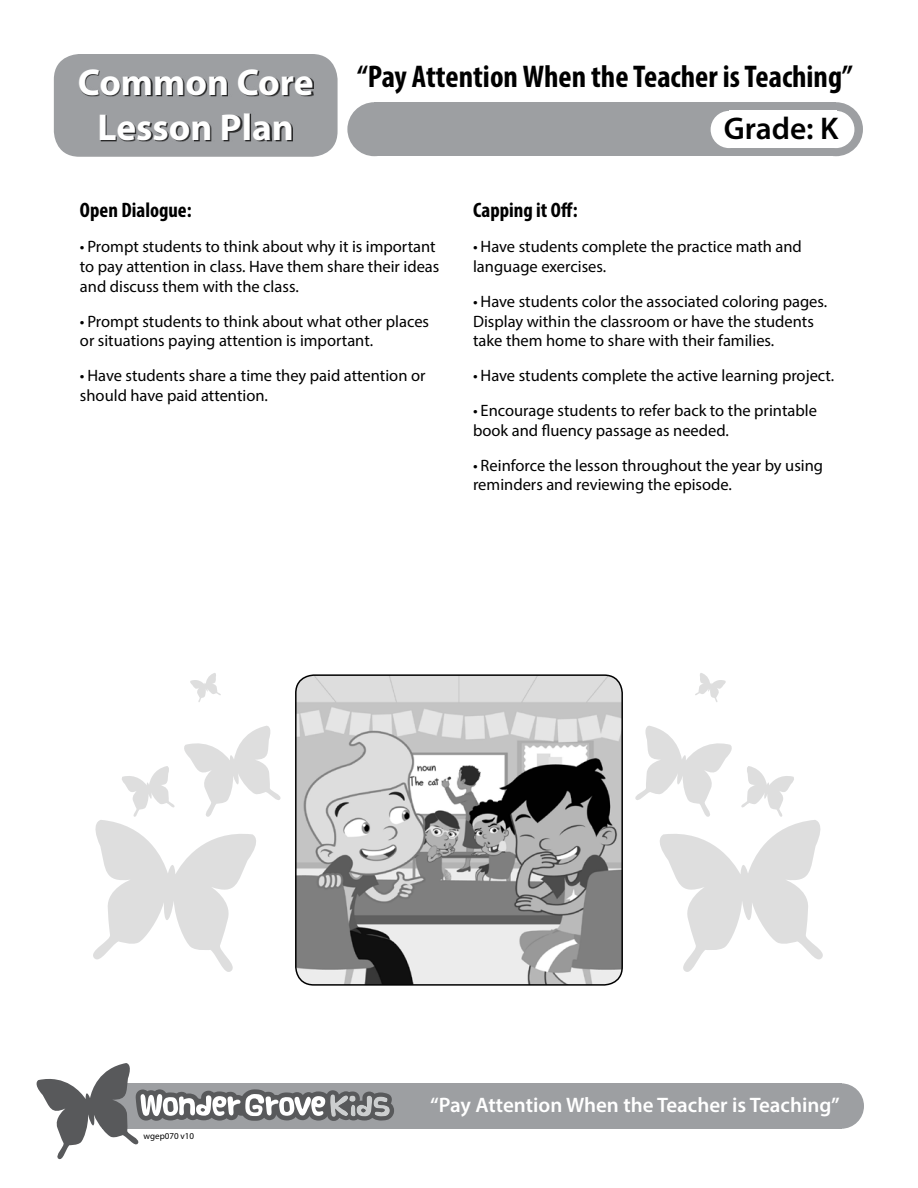
<style>
.page{position:relative;width:918px;height:1188px;background:#fff}
.page>*{position:absolute;margin:0;border:0;box-sizing:border-box;transform-origin:0 0}
.t1{font:700 37.5px/45px "Myriad Pro";color:#fff;text-align:center}
.t2{font:700 condensed 31.5px "Myriad Pro";color:#000}
.t3{font:600 31.5px "Myriad Pro";color:#000}
.t4{font:600 21px "Myriad Pro";color:#fff}
.t5{font:700 condensed 21px "Myriad Pro";color:#000}
.t6{font:16.5px/19.8px "Myriad Pro";color:#000}
.t7{font:9px "Myriad Pro";color:#000}
</style>
<div class="page">
<div style="left:54px;top:54px;width:284px;height:103px;background:#9d9fa2;border-radius:26px"></div>
<div style="left:819px;top:1083px;width:45px;height:46px;background:#9d9fa2;border-radius:50%"></div>
<div style="left:102px;top:1083px;width:739px;height:46px;background:#9d9fa2"></div>
<svg style="left:36px;top:1063px;width:358px;height:97px"></svg>
<div style="left:80px;top:70px;width:234px;height:72px;background:#000;opacity:.75"></div>
<div style="left:809px;top:102px;width:54px;height:54px;background:#9d9fa2;border-radius:50%"></div>
<div style="left:347px;top:102px;width:54px;height:54px;background:#9d9fa2;border-radius:50%"></div>
<div style="left:374px;top:102px;width:462px;height:54px;background:#9d9fa2"></div>
<div style="left:818px;top:111px;width:36px;height:37px;background:#fff;border-radius:50%"></div>
<div style="left:729px;top:111px;width:108px;height:37px;background:#fff"></div>
<div style="left:711px;top:111px;width:37px;height:37px;background:#fff;border-radius:50%"></div>
<svg style="left:635px;top:726px;width:188px;height:246px"></svg>
<svg style="left:695px;top:673px;width:31px;height:29px"></svg>
<svg style="left:93px;top:726px;width:188px;height:246px"></svg>
<svg style="left:190px;top:673px;width:31px;height:29px"></svg>
<img style="left:296px;top:675px;width:326px;height:310px">
<div style="left:295px;top:674px;width:328px;height:312px;border:2px solid #000;border-radius:18px"></div>
<h1 class="t1" style="left:78px;top:58px;width:237px">Common Core<br>Lesson Plan</h1>
<h2 class="t2" style="left:357px;top:56px;width:497px">“Pay Attention When the Teacher is Teaching”</h2>
<h2 class="t3" style="left:724px;top:109px;width:116px">Grade: K</h2>
<p class="t5" style="left:80px;top:197px;width:113px">Open Dialogue:</p>
<p class="t6" style="left:80px;top:236px;width:361px">• Prompt students to think about why it is important to pay attention in class. Have them share their ideas and discuss them with the class.</p>
<p class="t6" style="left:80px;top:311px;width:351px">• Prompt students to think about what other places or situations paying attention is important.</p>
<p class="t6" style="left:80px;top:365px;width:347px">• Have students share a time they paid attention or should have paid attention.</p>
<p class="t5" style="left:473px;top:197px;width:106px">Capping it Off:</p>
<p class="t6" style="left:473px;top:236px;width:330px">• Have students complete the practice math and language exercises.</p>
<p class="t6" style="left:473px;top:291px;width:356px">• Have students color the associated coloring pages.<br>Display within the classroom or have the students take them home to share with their families.</p>
<p class="t6" style="left:473px;top:365px;width:363px">• Have students complete the active learning project.</p>
<p class="t6" style="left:473px;top:400px;width:345px">• Encourage students to refer back to the printable book and fluency passage as needed.</p>
<p class="t6" style="left:473px;top:455px;width:352px">• Reinforce the lesson throughout the year by using reminders and reviewing the episode.</p>
<p class="t7" style="left:144px;top:1130px;width:52px">wgep070 v10</p>
<p class="t4" style="left:430px;top:1092px;width:411px">“Pay Attention When the Teacher is Teaching”</p>
</div>
